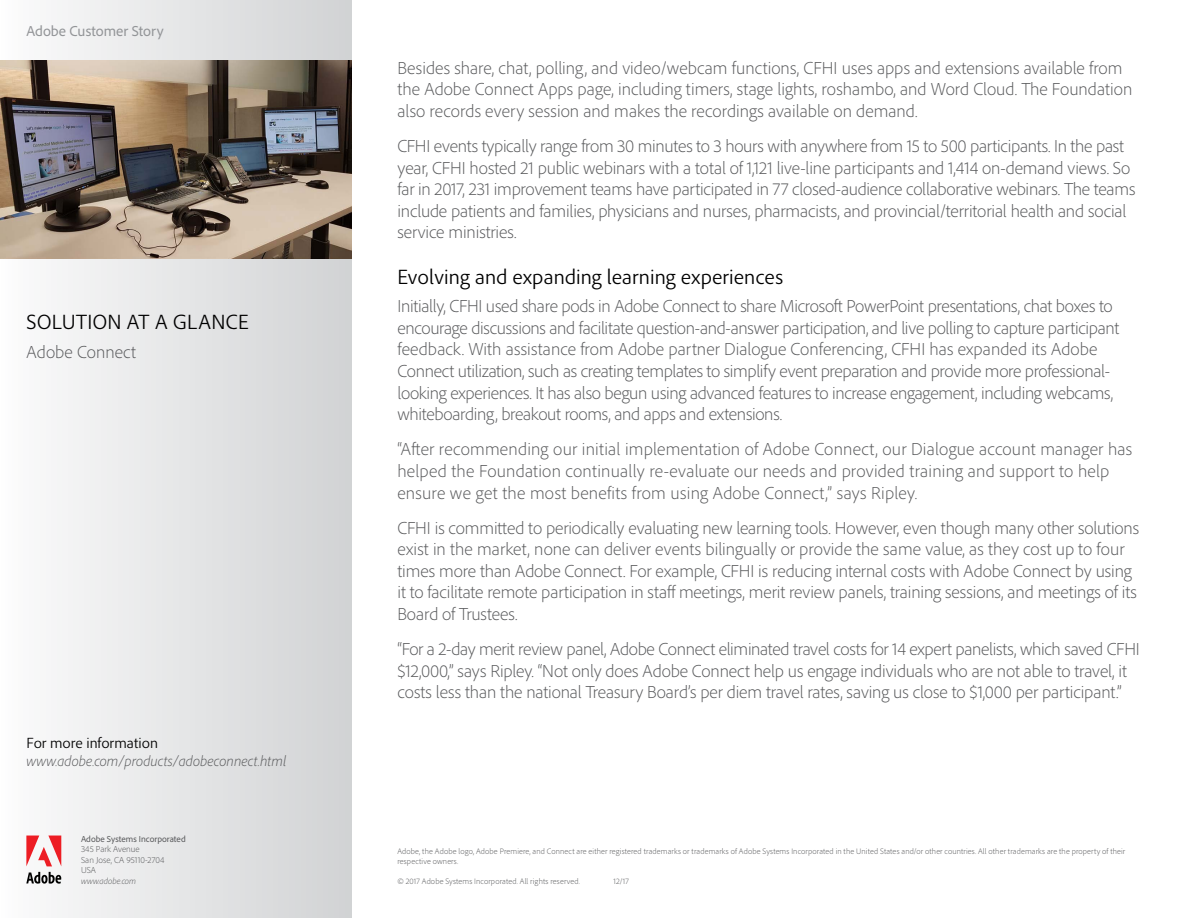
<style>
.page{position:relative;width:1188px;height:918px;background:#fff}
.page>*{position:absolute;margin:0;border:0;box-sizing:border-box;transform-origin:0 0}
.t1{font:300 21px "Adobe Clean";color:#000}
.t2{font:300 18px/21.6px "Adobe Clean";letter-spacing:-.005em;color:#58595b}
.t3{font:italic 300 15px "Adobe Clean";color:#58595b}
.t4{font:15px "Adobe Clean";color:#939598}
.t5{font:300 15px "Adobe Clean";letter-spacing:-.005em;color:#000}
.t6{font:300 9px/10.5px "Adobe Clean";letter-spacing:.005em;color:#58595b}
.t7{font:9px "Adobe Clean";color:#58595b}
.t8{font:italic 300 9px "Adobe Clean";color:#58595b}
.t9{font:300 8.25px/9.8px "Adobe Clean";letter-spacing:.015em;color:#58595b}
</style>
<div class="page">
<div style="left:0;top:0;width:352px;height:918px;background:linear-gradient(to right,#fcfcfc,#d0d2d3)"></div>
<svg style="left:26px;top:836px;width:35px;height:30px"></svg>
<svg style="left:26px;top:872px;width:35px;height:12px"></svg>
<img style="left:0;top:61px;width:352px;height:198px">
<p class="t4" style="left:26px;top:21px;width:139px">Adobe Customer Story</p>
<p class="t1" style="left:27px;top:309px;width:224px">SOLUTION AT A GLANCE</p>
<p class="t2" style="left:27px;top:340px;width:111px">Adobe Connect</p>
<p class="t5" style="left:27px;top:733px;width:133px">For more information</p>
<p class="t3" style="left:27px;top:751px;width:261px">www.adobe.com/products/adobeconnect.html</p>
<p class="t7" style="left:81px;top:833px;width:106px">Adobe Systems Incorporated</p>
<p class="t6" style="left:81px;top:844px;width:85px">345 Park Avenue<br>San Jose, CA 95110-2704<br>USA</p>
<p class="t8" style="left:81px;top:875px;width:57px">www.adobe.com</p>
<p class="t2" style="left:397px;top:57px;width:736px">Besides share, chat, polling, and video/webcam functions, CFHI uses apps and extensions available from the Adobe Connect Apps page, including timers, stage lights, roshambo, and Word Cloud. The Foundation also records every session and makes the recordings available on demand.</p>
<p class="t2" style="left:397px;top:135px;width:740px">CFHI events typically range from 30 minutes to 3 hours with anywhere from 15 to 500 participants. In the past year, CFHI hosted 21 public webinars with a total of 1,121 live-line participants and 1,414 on-demand views. So far in 2017, 231 improvement teams have participated in 77 closed-audience collaborative webinars. The teams include patients and families, physicians and nurses, pharmacists, and provincial/territorial health and social service ministries.</p>
<p class="t1" style="left:397px;top:264px;width:387px">Evolving and expanding learning experiences</p>
<p class="t2" style="left:397px;top:295px;width:724px">Initially, CFHI used share pods in Adobe Connect to share Microsoft PowerPoint presentations, chat boxes to encourage discussions and facilitate question-and-answer participation, and live polling to capture participant feedback. With assistance from Adobe partner Dialogue Conferencing, CFHI has expanded its Adobe Connect utilization, such as creating templates to simplify event preparation and provide more professional&shy;looking experiences. It has also begun using advanced features to increase engagement, including webcams, whiteboarding, breakout rooms, and apps and extensions.</p>
<p class="t2" style="left:397px;top:438px;width:736px">“After recommending our initial implementation of Adobe Connect, our Dialogue account manager has helped the Foundation continually re-evaluate our needs and provided training and support to help ensure we get the most benefits from using Adobe Connect,” says Ripley.</p>
<p class="t2" style="left:397px;top:516px;width:743px">CFHI is committed to periodically evaluating new learning tools. However, even though many other solutions exist in the market, none can deliver events bilingually or provide the same value, as they cost up to four times more than Adobe Connect. For example, CFHI is reducing internal costs with Adobe Connect by using it to facilitate remote participation in staff meetings, merit review panels, training sessions, and meetings of its Board of Trustees.</p>
<p class="t2" style="left:397px;top:638px;width:744px">“For a 2-day merit review panel, Adobe Connect eliminated travel costs for 14 expert panelists, which saved CFHI $12,000,” says Ripley. “Not only does Adobe Connect help us engage individuals who are not able to travel, it costs less than the national Treasury Board’s per diem travel rates, saving us close to $1,000 per participant.”</p>
<p class="t9" style="left:397px;top:847px;width:729px">Adobe, the Adobe logo, Adobe Premiere, and Connect are either registered trademarks or trademarks of Adobe Systems Incorporated in the United States and/or other countries. All other trademarks are the property of their respective owners.</p>
<p class="t9" style="left:397px;top:876px;width:184px">© 2017 Adobe Systems Incorporated. All rights reserved.</p>
<p class="t9" style="left:613px;top:876px;width:17px">12/17</p>
</div>
